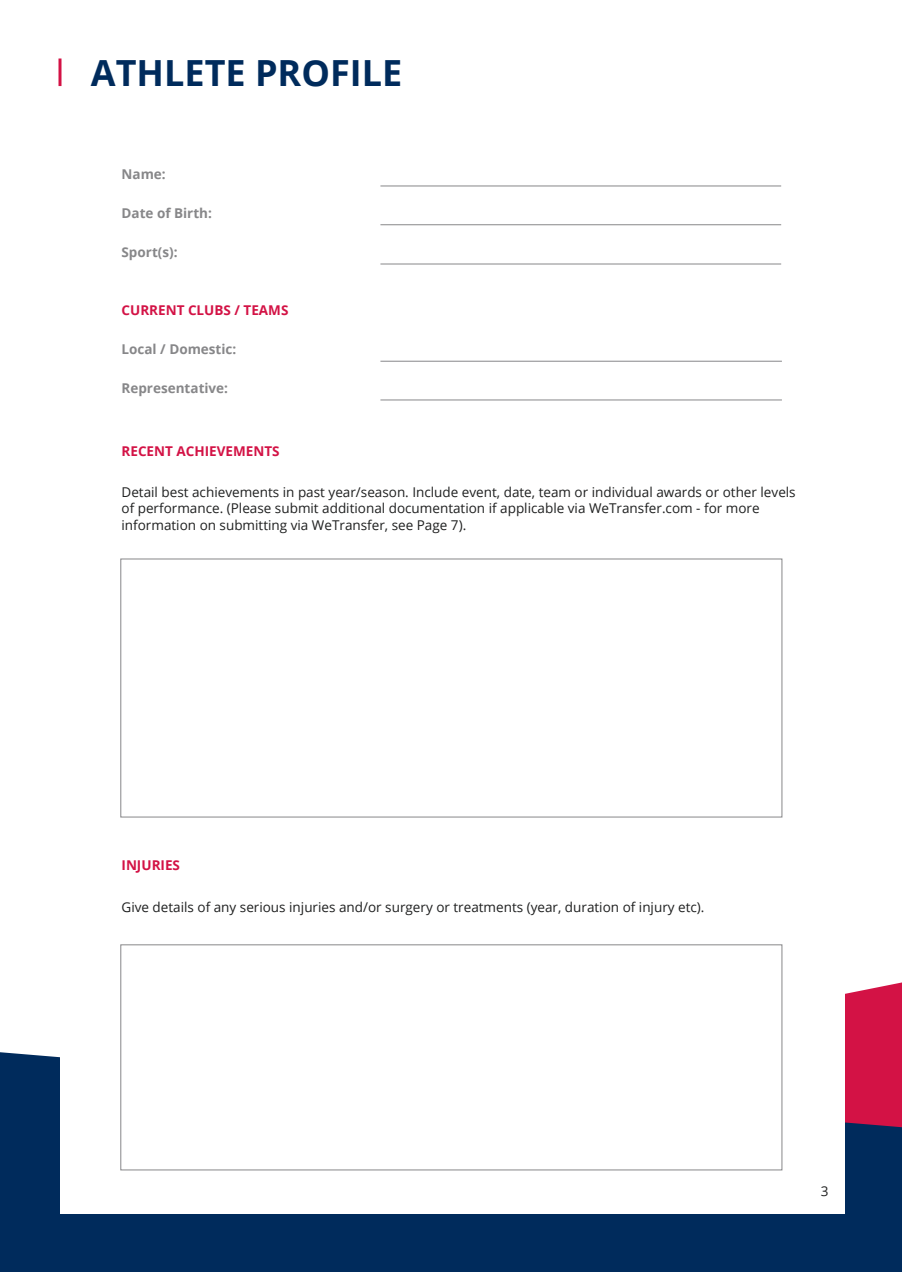
<style>
.page{position:relative;width:902px;height:1272px;background:#fff}
.page>*{position:absolute;margin:0;border:0;box-sizing:border-box;transform-origin:0 0}
.t1{font:700 36px "Open Sans";color:#002b5c}
.t2{font:13.5px/16.5px "Open Sans";color:#1f2020}
.t3{font:700 13.5px "Open Sans";color:#878789}
.t4{font:700 13.5px "Open Sans";color:#d31245}
</style>
<div class="page">
<svg style="left:845px;top:982px;width:57px;height:70px;fill:#d31245"></svg>
<svg style="left:0;top:1052px;width:902px;height:220px;fill:#002b5c"></svg>
<div style="left:60px;top:110px;width:784px;height:1103px;background:#fff"></div>
<svg style="left:58px;top:59px;width:4px;height:27px"></svg>
<hr style="left:380px;top:186px;width:401px;height:1px;background:#878789">
<hr style="left:380px;top:224px;width:401px;height:1px;background:#878789">
<hr style="left:380px;top:264px;width:401px;height:1px;background:#878789">
<hr style="left:380px;top:361px;width:402px;height:1px;background:#878789">
<hr style="left:380px;top:399px;width:402px;height:1px;background:#878789">
<div style="left:120px;top:558px;width:662px;height:259px;border:1px solid #878789"></div>
<div style="left:120px;top:944px;width:662px;height:226px;border:1px solid #878789"></div>
<p class="t1" style="left:91px;top:48px;width:313px">ATHLETE PROFILE</p>
<p class="t3" style="left:122px;top:164px;width:46px">Name:</p>
<p class="t3" style="left:122px;top:203px;width:92px">Date of Birth:</p>
<p class="t3" style="left:122px;top:242px;width:58px">Sport(s):</p>
<p class="t4" style="left:122px;top:301px;width:168px">CURRENT CLUBS / TEAMS</p>
<p class="t3" style="left:122px;top:340px;width:116px">Local / Domestic:</p>
<p class="t3" style="left:122px;top:379px;width:108px">Representative:</p>
<p class="t4" style="left:122px;top:442px;width:160px">RECENT ACHIEVEMENTS</p>
<p class="t2" style="left:122px;top:483px;width:676px">Detail best achievements in past year/season. Include event, date, team or individual awards or other levels of performance. (Please submit additional documentation if applicable via WeTransfer.com - for more information on submitting via WeTransfer, see Page 7).</p>
<p class="t4" style="left:122px;top:855px;width:60px">INJURIES</p>
<p class="t2" style="left:122px;top:898px;width:584px">Give details of any serious injuries and/or surgery or treatments (year, duration of injury etc).</p>
<p class="t2" style="left:821px;top:1182px;width:9px">3</p>
</div>
